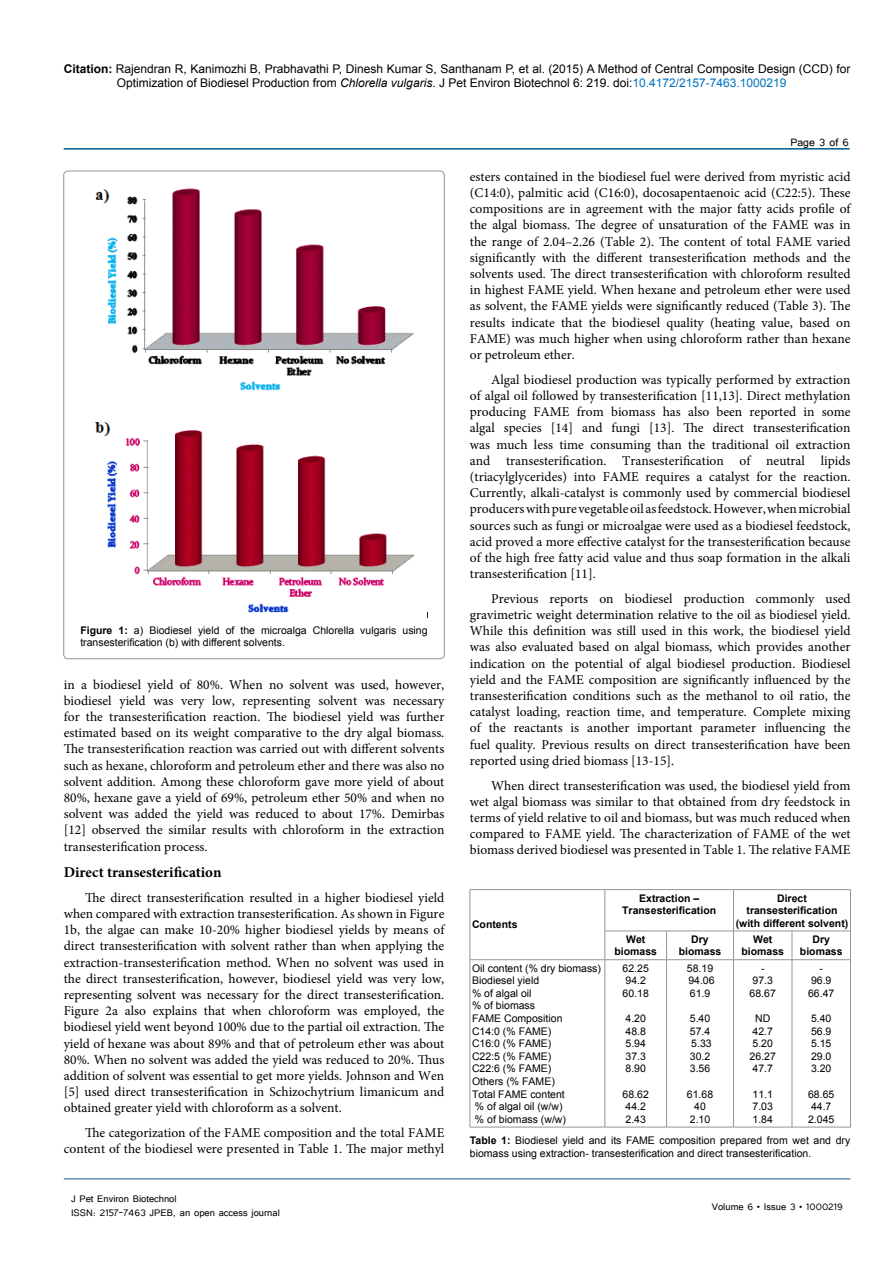
<style>
.page{position:relative;width:893px;height:1263px;background:#fff}
.page>*{position:absolute;margin:0;border:0;box-sizing:border-box;transform-origin:0 0}
.t1{font:700 15px "Minion Pro";color:#000}
.t2{font:13.5px/16.2px "Minion Pro";color:#000;text-align:justify}
.t3{font:13.5px "Tunga";color:#000}
.t4{font:12px/14.4px "Arial";color:#000}
.t5{font:12px/14.4px "Tunga";color:#000}
.t6{font:10.5px/12.6px "Arial";color:#000}
.t7{font:700 10.5px/12.6px "Arial";color:#000;text-align:center}
.s1{font-weight:700}
.s2{font-style:italic}
.s3{color:#0072bc}
</style>
<div class="page">
<hr style="left:64px;top:148px;width:786px;height:2px;background:#005a96">
<hr style="left:64px;top:1179px;width:786px;height:1px;background:#005a96">
<img style="left:95px;top:188px;width:320px;height:425px">
<hr style="left:470px;top:889px;width:135px;height:1px;background:#939598">
<hr style="left:470px;top:890px;width:1px;height:41px;background:#939598">
<hr style="left:605px;top:889px;width:61px;height:1px;background:#939598">
<hr style="left:605px;top:890px;width:1px;height:41px;background:#939598">
<hr style="left:666px;top:889px;width:67px;height:1px;background:#939598">
<hr style="left:733px;top:889px;width:59px;height:1px;background:#939598">
<hr style="left:733px;top:890px;width:1px;height:41px;background:#939598">
<hr style="left:792px;top:889px;width:58px;height:1px;background:#939598">
<hr style="left:850px;top:890px;width:1px;height:41px;background:#939598">
<svg style="left:470px;top:931px;width:1px;height:28px"></svg>
<hr style="left:605px;top:931px;width:61px;height:1px;background:#939598">
<svg style="left:605px;top:931px;width:1px;height:28px"></svg>
<hr style="left:666px;top:931px;width:67px;height:1px;background:#939598">
<svg style="left:666px;top:932px;width:1px;height:27px"></svg>
<hr style="left:733px;top:931px;width:59px;height:1px;background:#939598">
<svg style="left:733px;top:932px;width:1px;height:27px"></svg>
<hr style="left:792px;top:931px;width:58px;height:1px;background:#939598">
<svg style="left:792px;top:931px;width:1px;height:28px"></svg>
<svg style="left:850px;top:931px;width:1px;height:29px"></svg>
<hr style="left:470px;top:959px;width:135px;height:1px;background:#939598">
<hr style="left:470px;top:960px;width:1px;height:167px;background:#939598">
<hr style="left:605px;top:959px;width:61px;height:1px;background:#939598">
<hr style="left:605px;top:960px;width:1px;height:167px;background:#939598">
<hr style="left:666px;top:959px;width:67px;height:1px;background:#939598">
<hr style="left:666px;top:960px;width:1px;height:167px;background:#939598">
<hr style="left:733px;top:959px;width:59px;height:1px;background:#939598">
<hr style="left:733px;top:960px;width:1px;height:167px;background:#939598">
<hr style="left:792px;top:959px;width:58px;height:1px;background:#939598">
<hr style="left:792px;top:960px;width:1px;height:167px;background:#939598">
<hr style="left:850px;top:960px;width:1px;height:167px;background:#939598">
<hr style="left:470px;top:1127px;width:135px;height:1px;background:#939598">
<hr style="left:605px;top:1127px;width:61px;height:1px;background:#939598">
<hr style="left:666px;top:1127px;width:67px;height:1px;background:#939598">
<hr style="left:733px;top:1127px;width:59px;height:1px;background:#939598">
<hr style="left:792px;top:1127px;width:58px;height:1px;background:#939598">
<p class="t4" style="left:117px;top:61px;width:735px;text-indent:-53px"><span class="s1">Citation:</span> Rajendran R, Kanimozhi B, Prabhavathi P, Dinesh Kumar S, Santhanam P, et al. (2015) A Method of Central Composite Design (CCD) for<br>Optimization of Biodiesel Production from <span class="s2">Chlorella vulgaris</span>. J Pet Environ Biotechnol 6: 219. doi:<span class="s3">10.4172/2157-7463.1000219</span></p>
<p class="t6" style="left:80px;top:624px;width:349px"><span class="s1">Figure 1:</span> a) Biodiesel yield of the microalga Chlorella vulgaris using transesterification (b) with different solvents.</p>
<p class="t2" style="left:64px;top:676px;width:382px">in a biodiesel yield of 80%. When no solvent was used, however, biodiesel yield was very low, representing solvent was necessary for the transesterification reaction. The biodiesel yield was further estimated based on its weight comparative to the dry algal biomass.<br>The transesterification reaction was carried out with different solvents such as hexane, chloroform and petroleum ether and there was also no solvent addition. Among these chloroform gave more yield of about 80%, hexane gave a yield of 69%, petroleum ether 50% and when no solvent was added the yield was reduced to about 17%. Demirbas [12] observed the similar results with chloroform in the extraction transesterification process.</p>
<p class="t1" style="left:64px;top:862px;width:159px">Direct transesterification</p>
<p class="t2" style="left:64px;top:889px;width:382px;text-indent:21px">The direct transesterification resulted in a higher biodiesel yield when compared with extraction transesterification. As shown in Figure 1b, the algae can make 10-20% higher biodiesel yields by means of direct transesterification with solvent rather than when applying the extraction-transesterification method. When no solvent was used in the direct transesterification, however, biodiesel yield was very low, representing solvent was necessary for the direct transesterification.<br>Figure 2a also explains that when chloroform was employed, the biodiesel yield went beyond 100% due to the partial oil extraction. The yield of hexane was about 89% and that of petroleum ether was about 80%. When no solvent was added the yield was reduced to 20%. Thus addition of solvent was essential to get more yields. Johnson and Wen [5] used direct transesterification in Schizochytrium limanicum and obtained greater yield with chloroform as a solvent.</p>
<p class="t2" style="left:64px;top:1125px;width:382px;text-align:right">The categorization of the FAME composition and the total FAME content of the biodiesel were presented in Table 1. The major methyl</p>
<p class="t5" style="left:71px;top:1190px;width:210px">J Pet Environ Biotechnol<br>ISSN: 2157-7463 JPEB, an open access journal</p>
<p class="t3" style="left:790px;top:133px;width:60px">Page 3 of 6</p>
<p class="t2" style="left:470px;top:168px;width:382px">esters contained in the biodiesel fuel were derived from myristic acid (C14:0), palmitic acid (C16:0), docosapentaenoic acid (C22:5). These compositions are in agreement with the major fatty acids profile of the algal biomass. The degree of unsaturation of the FAME was in the range of 2.04–2.26 (Table 2). The content of total FAME varied significantly with the different transesterification methods and the solvents used. The direct transesterification with chloroform resulted in highest FAME yield. When hexane and petroleum ether were used as solvent, the FAME yields were significantly reduced (Table 3). The results indicate that the biodiesel quality (heating value, based on FAME) was much higher when using chloroform rather than hexane or petroleum ether.</p>
<p class="t2" style="left:470px;top:371px;width:382px;text-indent:21px">Algal biodiesel production was typically performed by extraction of algal oil followed by transesterification [11,13]. Direct methylation producing FAME from biomass has also been reported in some algal species [14] and fungi [13]. The direct transesterification was much less time consuming than the traditional oil extraction and transesterification. Transesterification of neutral lipids (triacylglycerides) into FAME requires a catalyst for the reaction.<br>Currently, alkali-catalyst is commonly used by commercial biodiesel producers with pure vegetable oil as feedstock. However, when microbial sources such as fungi or microalgae were used as a biodiesel feedstock, acid proved a more effective catalyst for the transesterification because of the high free fatty acid value and thus soap formation in the alkali transesterification [11].</p>
<p class="t2" style="left:470px;top:590px;width:382px;text-indent:21px">Previous reports on biodiesel production commonly used gravimetric weight determination relative to the oil as biodiesel yield.<br>While this definition was still used in this work, the biodiesel yield was also evaluated based on algal biomass, which provides another indication on the potential of algal biodiesel production. Biodiesel yield and the FAME composition are significantly influenced by the transesterification conditions such as the methanol to oil ratio, the catalyst loading, reaction time, and temperature. Complete mixing of the reactants is another important parameter influencing the fuel quality. Previous results on direct transesterification have been reported using dried biomass [13-15].</p>
<p class="t2" style="left:470px;top:777px;width:382px;text-indent:21px">When direct transesterification was used, the biodiesel yield from wet algal biomass was similar to that obtained from dry feedstock in terms of yield relative to oil and biomass, but was much reduced when compared to FAME yield. The characterization of FAME of the wet biomass derived biodiesel was presented in Table 1. The relative FAME</p>
<p class="t7" style="left:472px;top:919px;width:47px">Contents</p>
<p class="t7" style="left:622px;top:892px;width:95px">Extraction –<br>Transesterification</p>
<p class="t7" style="left:736px;top:892px;width:114px">Direct transesterification (with different solvent)</p>
<p class="t7" style="left:614px;top:933px;width:44px">Wet biomass</p>
<p class="t7" style="left:679px;top:933px;width:44px">Dry biomass</p>
<p class="t7" style="left:741px;top:933px;width:44px">Wet biomass</p>
<p class="t7" style="left:800px;top:933px;width:44px">Dry biomass</p>
<p class="t6" style="left:472px;top:962px;width:130px">Oil content (% dry biomass)<br>Biodiesel yield<br>% of algal oil<br>% of biomass<br>FAME Composition<br>C14:0 (% FAME)<br>C16:0 (% FAME)<br>C22:5 (% FAME)<br>C22:6 (% FAME)<br>Others (% FAME)<br>Total FAME content<br>% of algal oil (w/w)<br>% of biomass (w/w)</p>
<p class="t6" style="left:623px;top:962px;width:28px">62.25<br>94.2<br>60.18</p>
<p class="t6" style="left:687px;top:962px;width:29px">58.19<br>94.06<br>61.9</p>
<p class="t6" style="left:690px;top:1012px;width:23px">5.40<br>57.4<br>5.33<br>30.2<br>3.56</p>
<p class="t6" style="left:687px;top:1088px;width:28px;text-align:center">61.68<br>40<br>2.10</p>
<p class="t6" style="left:808px;top:962px;width:28px;text-align:center">-<br>96.9<br>66.47</p>
<p class="t6" style="left:811px;top:1012px;width:22px;text-align:justify">5.40<br>56.9<br>5.15<br>29.0<br>3.20</p>
<p class="t6" style="left:808px;top:1088px;width:28px">68.65<br>44.7<br>2.045</p>
<p class="t6" style="left:470px;top:1134px;width:382px"><span class="s1">Table 1:</span> Biodiesel yield and its FAME composition prepared from wet and dry biomass using extraction- transesterification and direct transesterification.</p>
<p class="t6" style="left:750px;top:962px;width:28px;text-align:center">-<br>97.3<br>68.67</p>
<p class="t6" style="left:750px;top:1012px;width:28px;text-align:center">ND<br>42.7<br>5.20<br>26.27<br>47.7</p>
<p class="t6" style="left:752px;top:1088px;width:22px;text-align:justify">11.1<br>7.03<br>1.84</p>
<p class="t6" style="left:625px;top:1012px;width:22px;text-align:justify">4.20<br>48.8<br>5.94<br>37.3<br>8.90</p>
<p class="t6" style="left:623px;top:1088px;width:28px">68.62<br>44.2<br>2.43</p>
<p class="t5" style="left:712px;top:1199px;width:132px">Volume 6 • Issue 3 • 1000219</p>
</div>
